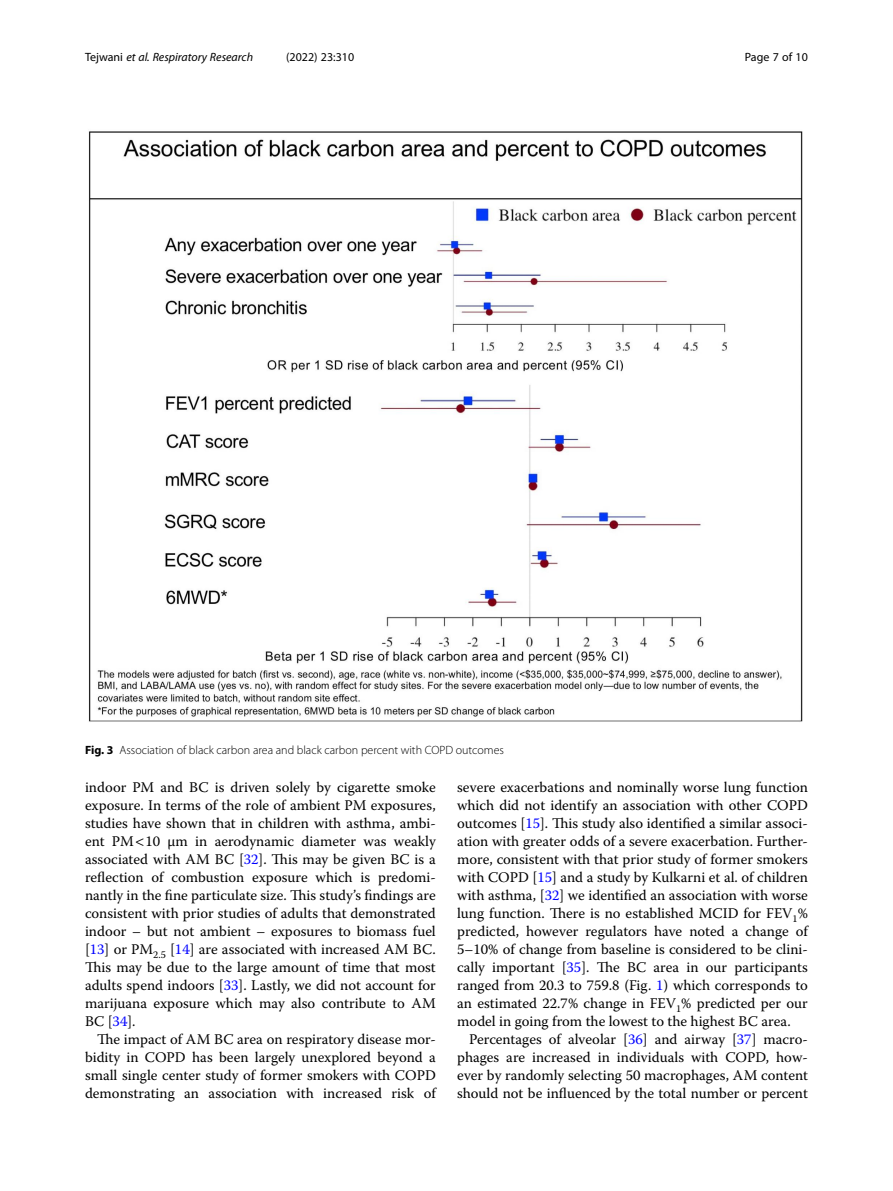
<style>
.page{position:relative;width:893px;height:1191px;background:#fff}
.page>*{position:absolute;margin:0;border:0;box-sizing:border-box;transform-origin:0 0}
.Body_Text_Indent{font:14.7px/18px "Warnock Pro";color:#000;text-align:justify}
.Figure_Caption{font:300 12px "Myriad Pro";color:#000}
.t1{font:italic 12px "Myriad Pro";color:#000}
.t2{font:12px "Myriad Pro";color:#000}
.s1{font-style:normal}
.s2{font-weight:700}
.s3{color:#00f}
</style>
<div class="page">
<img style="left:89px;top:131px;width:714px;height:591px">
<p class="t1" style="left:85px;top:50px;width:170px"><span class="s1">Tejwani</span> et al. Respiratory Research</p>
<p class="t2" style="left:286px;top:50px;width:70px">(2022) 23:310</p>
<p class="t2" style="left:745px;top:50px;width:65px">Page 7 of 10</p>
<p class="Figure_Caption" style="left:85px;top:744px;width:421px"><span class="s2">Fig. 3</span> Association of black carbon area and black carbon percent with COPD outcomes</p>
<p class="Body_Text_Indent" style="left:85px;top:778px;width:352px">indoor PM and BC is driven solely by cigarette smoke exposure. In terms of the role of ambient PM exposures, studies have shown that in children with asthma, ambi&shy;ent PM 10 μm in aerodynamic diameter was weakly associated with AM BC [<span class="s3">32</span>]. This may be given BC is a reflection of combustion exposure which is predomi&shy;nantly in the fine particulate size. This study’s findings are consistent with prior studies of adults that demonstrated indoor – but not ambient – exposures to biomass fuel [<span class="s3">13</span>] or PM<sub>2.5</sub> [<span class="s3">14</span>] are associated with increased AM BC.<br>This may be due to the large amount of time that most adults spend indoors [<span class="s3">33</span>]. Lastly, we did not account for marijuana exposure which may also contribute to AM BC [<span class="s3">34</span>].</p>
<p class="Body_Text_Indent" style="left:85px;top:1030px;width:352px;text-indent:12px">The impact of AM BC area on respiratory disease mor&shy;bidity in COPD has been largely unexplored beyond a small single center study of former smokers with COPD demonstrating an association with increased risk of</p>
<p class="Body_Text_Indent" style="left:457px;top:778px;width:352px">severe exacerbations and nominally worse lung function which did not identify an association with other COPD outcomes [<span class="s3">15</span>]. This study also identified a similar associ&shy;ation with greater odds of a severe exacerbation. Further&shy;more, consistent with that prior study of former smokers with COPD [<span class="s3">15</span>] and a study by Kulkarni et al. of children with asthma, [<span class="s3">32</span>] we identified an association with worse lung function. There is no established MCID for FEV<sub>1</sub>% predicted, however regulators have noted a change of 5–10% of change from baseline is considered to be clini&shy;cally important [<span class="s3">35</span>]. The BC area in our participants ranged from 20.3 to 759.8 (Fig. <span class="s3">1</span>) which corresponds to an estimated 22.7% change in FEV<sub>1</sub>% predicted per our model in going from the lowest to the highest BC area.</p>
<p class="Body_Text_Indent" style="left:457px;top:1030px;width:352px;text-indent:12px">Percentages of alveolar [<span class="s3">36</span>] and airway [<span class="s3">37</span>] macro&shy;phages are increased in individuals with COPD, how&shy;ever by randomly selecting 50 macrophages, AM content should not be influenced by the total number or percent</p>
</div>
